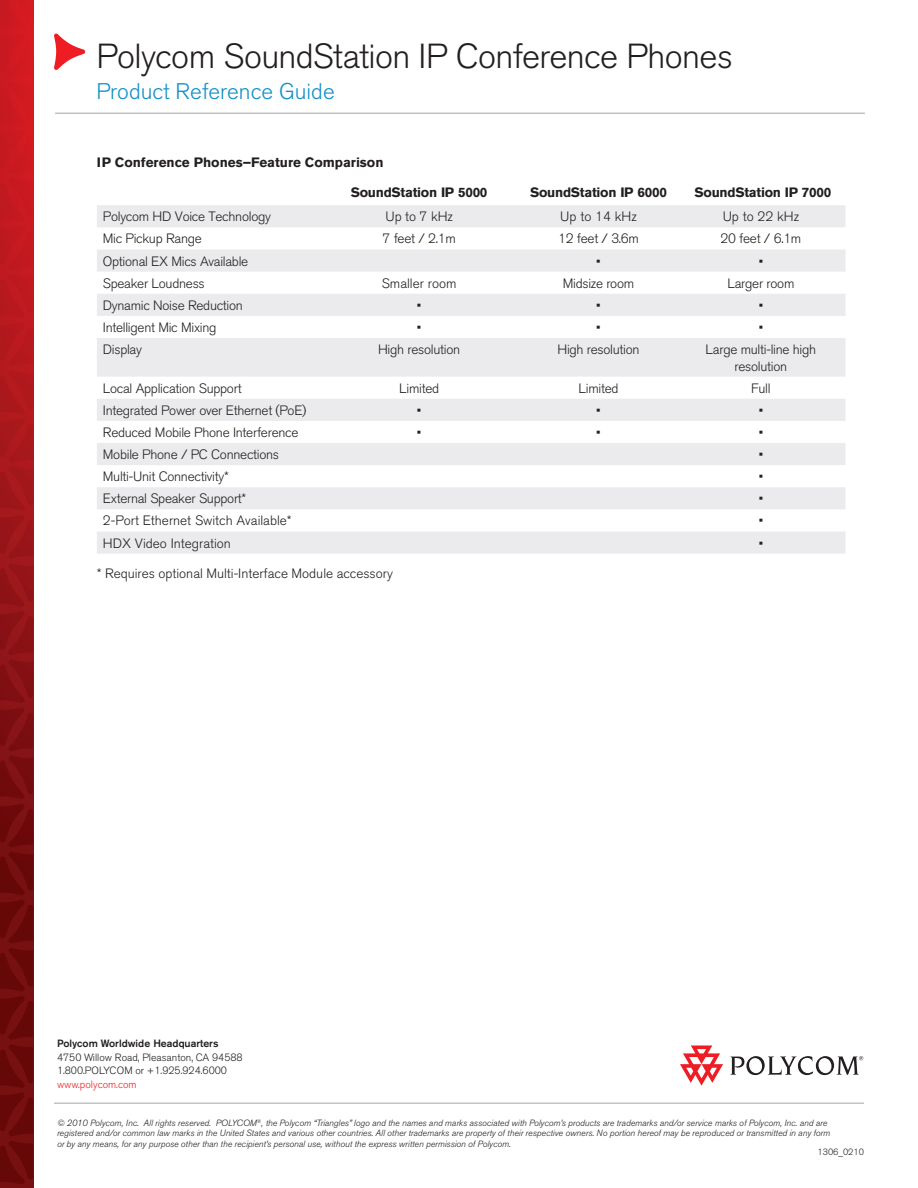
<style>
.page{position:relative;width:918px;height:1188px;background:#fff}
.page>*{position:absolute;margin:0;border:0;box-sizing:border-box;transform-origin:0 0}
.t1{font:300 34.5px "Akzidenz Grotesk BE";letter-spacing:-.02em;color:#231f20}
.Lead-in_Headline__bl{font:300 22.5px "Akzidenz Grotesk BE";color:#1490c8}
.Body_Copy{font:300 13.5px/16.5px "Akzidenz Grotesk BE";letter-spacing:-.02em;color:#231f20;text-align:center}
.Body_Copy-2{font:300 13.5px "Akzidenz Grotesk BE";color:#231f20}
.t2{font:700 13.5px "Akzidenz Grotesk BE";letter-spacing:-.02em;color:#231f20}
.t3{font:700 13.5px "Akzidenz Grotesk BE";color:#231f20}
.t4{font:300 10.5px/13.5px "Akzidenz Grotesk BE";color:#231f20}
.t5{font:500 10.5px "Akzidenz Grotesk BE";color:#231f20}
.Legal_Line{font:italic 300 9px/10.5px "Akzidenz Grotesk BE";color:#231f20}
.SpecHead_RED{font:300 9px "Akzidenz Grotesk BE";color:#231f20}
.s1{color:#ee1d23}
</style>
<div class="page">
<svg style="left:54px;top:34px;width:31px;height:36px"></svg>
<hr style="left:54px;top:1103px;width:810px;height:1px;background:#a4a5a9">
<hr style="left:55px;top:113px;width:810px;height:1px;background:#a4a5a9">
<svg style="left:0;top:0;width:33px;height:1184px;background:#971216"></svg>
<svg style="left:680px;top:1045px;width:43px;height:41px"></svg>
<svg style="left:730px;top:1056px;width:133px;height:19px"></svg>
<svg style="left:97px;top:205px;width:749px;height:349px;fill:#ebebed"></svg>
<p class="t1" style="left:96px;top:37px;width:638px">Polycom SoundStation IP Conference Phones</p>
<p class="Lead-in_Headline__bl" style="left:97px;top:79px;width:240px">Product Reference Guide</p>
<p class="t3" style="left:97px;top:154px;width:288px">IP Conference Phones–Feature Comparison</p>
<p class="t2" style="left:351px;top:184px;width:138px">SoundStation IP 5000</p>
<p class="t2" style="left:530px;top:184px;width:138px">SoundStation IP 6000</p>
<p class="t2" style="left:695px;top:184px;width:138px">SoundStation IP 7000</p>
<p class="Body_Copy" style="left:103px;top:209px;width:170px">Polycom HD Voice Technology</p>
<p class="Body_Copy" style="left:385px;top:209px;width:69px">Up to 7 kHz</p>
<p class="Body_Copy" style="left:560px;top:209px;width:78px">Up to 14 kHz</p>
<p class="Body_Copy" style="left:723px;top:209px;width:78px">Up to 22 kHz</p>
<p class="Body_Copy" style="left:103px;top:231px;width:100px">Mic Pickup Range</p>
<p class="Body_Copy" style="left:383px;top:231px;width:75px">7 feet / 2.1m</p>
<p class="Body_Copy" style="left:558px;top:231px;width:82px">12 feet / 3.6m</p>
<p class="Body_Copy" style="left:721px;top:231px;width:82px">20 feet / 6.1m</p>
<p class="Body_Copy" style="left:103px;top:253px;width:147px">Optional EX Mics Available</p>
<p class="Body_Copy" style="left:596px;top:253px;width:6px">•</p>
<p class="Body_Copy" style="left:759px;top:253px;width:6px">•</p>
<p class="Body_Copy" style="left:103px;top:275px;width:103px">Speaker Loudness</p>
<p class="Body_Copy-2" style="left:382px;top:275px;width:76px">Smaller room</p>
<p class="Body_Copy" style="left:563px;top:275px;width:73px">Midsize room</p>
<p class="Body_Copy" style="left:727px;top:275px;width:68px">Larger room</p>
<p class="Body_Copy" style="left:103px;top:297px;width:142px">Dynamic Noise Reduction</p>
<p class="Body_Copy" style="left:417px;top:297px;width:6px">•</p>
<p class="Body_Copy" style="left:596px;top:297px;width:6px">•</p>
<p class="Body_Copy" style="left:759px;top:297px;width:6px">•</p>
<p class="Body_Copy" style="left:103px;top:319px;width:115px">Intelligent Mic Mixing</p>
<p class="Body_Copy" style="left:417px;top:319px;width:6px">•</p>
<p class="Body_Copy" style="left:596px;top:319px;width:6px">•</p>
<p class="Body_Copy" style="left:759px;top:319px;width:6px">•</p>
<p class="Body_Copy" style="left:103px;top:341px;width:41px">Display</p>
<p class="Body_Copy" style="left:378px;top:341px;width:84px">High resolution</p>
<p class="Body_Copy" style="left:557px;top:341px;width:84px">High resolution</p>
<p class="Body_Copy" style="left:706px;top:341px;width:112px">Large multi-line high resolution</p>
<p class="Body_Copy" style="left:103px;top:380px;width:140px">Local Application Support</p>
<p class="Body_Copy" style="left:399px;top:380px;width:42px">Limited</p>
<p class="Body_Copy" style="left:579px;top:380px;width:42px">Limited</p>
<p class="Body_Copy" style="left:751px;top:380px;width:21px">Full</p>
<p class="Body_Copy" style="left:103px;top:402px;width:205px">Integrated Power over Ethernet (PoE)</p>
<p class="Body_Copy" style="left:417px;top:402px;width:6px">•</p>
<p class="Body_Copy" style="left:596px;top:402px;width:6px">•</p>
<p class="Body_Copy" style="left:759px;top:402px;width:6px">•</p>
<p class="Body_Copy" style="left:103px;top:424px;width:197px">Reduced Mobile Phone Interference</p>
<p class="Body_Copy" style="left:417px;top:424px;width:6px">•</p>
<p class="Body_Copy" style="left:596px;top:424px;width:6px">•</p>
<p class="Body_Copy" style="left:759px;top:424px;width:6px">•</p>
<p class="Body_Copy" style="left:103px;top:446px;width:178px">Mobile Phone / PC Connections</p>
<p class="Body_Copy" style="left:759px;top:446px;width:6px">•</p>
<p class="Body_Copy" style="left:103px;top:469px;width:128px">Multi-Unit Connectivity*</p>
<p class="Body_Copy" style="left:759px;top:469px;width:6px">•</p>
<p class="Body_Copy" style="left:103px;top:491px;width:145px">External Speaker Support*</p>
<p class="Body_Copy" style="left:759px;top:491px;width:6px">•</p>
<p class="Body_Copy-2" style="left:103px;top:513px;width:190px">2-Port Ethernet Switch Available*</p>
<p class="Body_Copy" style="left:759px;top:513px;width:6px">•</p>
<p class="Body_Copy-2" style="left:103px;top:535px;width:130px">HDX Video Integration</p>
<p class="Body_Copy" style="left:759px;top:535px;width:6px">•</p>
<p class="Body_Copy-2" style="left:97px;top:565px;width:298px">* Requires optional Multi-Interface Module accessory</p>
<p class="t5" style="left:57px;top:1037px;width:163px">Polycom Worldwide Headquarters</p>
<p class="t4" style="left:57px;top:1051px;width:187px">4750 Willow Road, Pleasanton, CA 94588</p>
<p class="t4" style="left:57px;top:1064px;width:172px">1.800.POLYCOM or +1.925.924.6000 <span class="s1">www.polycom.com</span></p>
<p class="Legal_Line" style="left:57px;top:1118px;width:775px">© 2010 Polycom, Inc. All rights reserved. POLYCOM<sup>®</sup>, the Polycom “Triangles” logo and the names and marks associated with Polycom’s products are trademarks and/or service marks of Polycom, Inc. and are registered and/or common law marks in the United States and various other countries. All other trademarks are property of their respective owners. No portion hereof may be reproduced or transmitted in any form or by any means, for any purpose other than the recipient’s personal use, without the express written permission of Polycom.</p>
<p class="SpecHead_RED" style="left:818px;top:1147px;width:48px">1306_0210</p>
</div>
